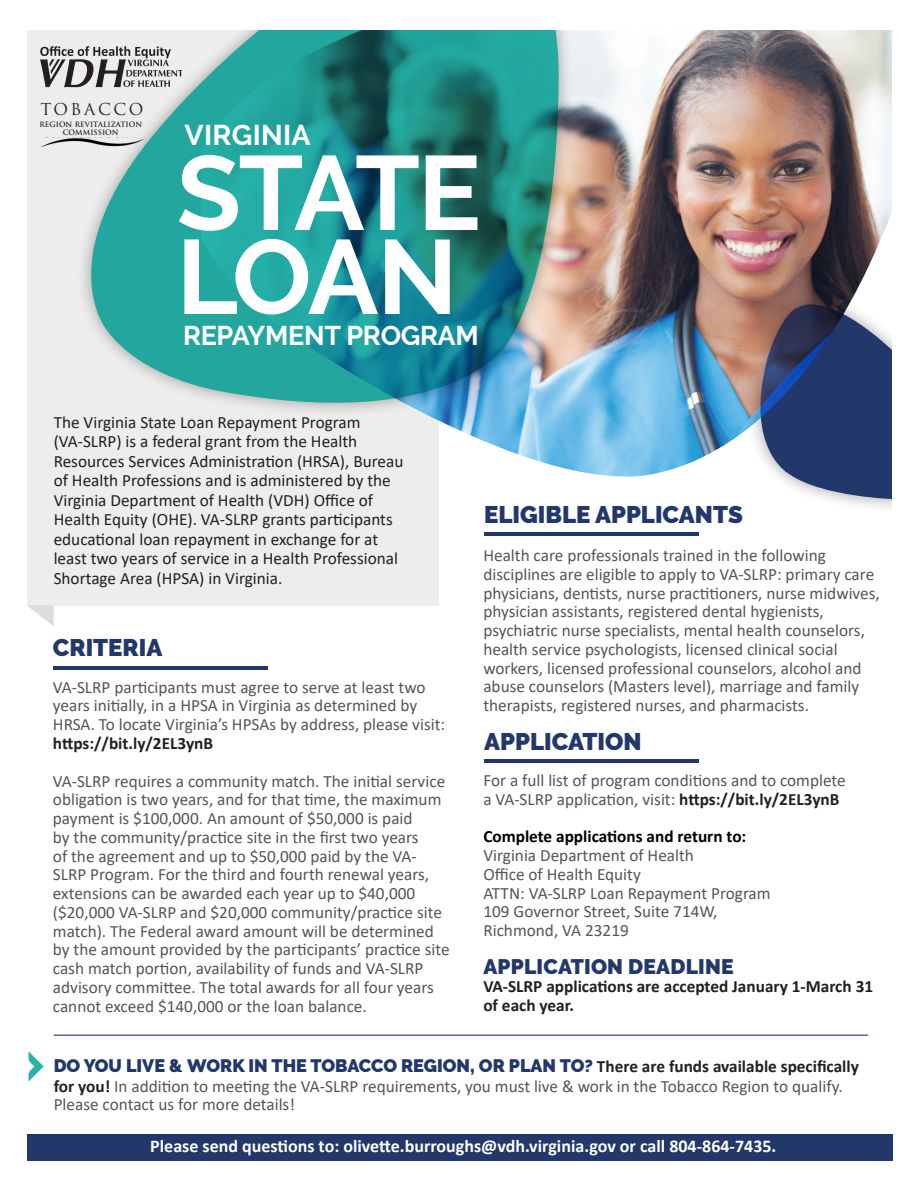
<style>
.page{position:relative;width:918px;height:1188px;background:#fff}
.page>*{position:absolute;margin:0;border:0;box-sizing:border-box;transform-origin:0 0}
.t1{font:700 105px "Raleway";letter-spacing:-.035em;color:#fff}
.t2{font:700 28.5px "Raleway";letter-spacing:.01em;color:#fff}
.t3{font:700 27px "Raleway";letter-spacing:-.01em;color:#fff}
.t4{font:900 24px "Raleway";color:#22386a}
.t5{font:900 21px "Raleway";letter-spacing:.01em;color:#22386a}
.t6{font:700 18px "Calibri";color:#fff}
.t7{font:900 18px "Raleway";color:#22386a}
.t8{font:17.25px/18.8px "Calibri";color:#54555a}
.t9{font:17.25px/19.5px "Calibri";color:#231f20}
.t10{font:700 17.25px/18.8px "Calibri";color:#231f20}
.t11{font:16.05px "Trajan Pro";letter-spacing:.16em;color:#231f20}
.t12{font:700 7.2px "Trajan Pro";letter-spacing:.005em;color:#231f20}
.s1{font-weight:700;color:#231f20}
.s2{font-weight:700;color:#000}
.s3{font-family:"Gotham";font-size:18.15px}
.s4{font-size:17.25px}
.s5{font-family:"Calibri";font-weight:700;font-size:17.25px;color:#231f20}
</style>
<div class="page">
<div style="left:27px;top:30px;width:411px;height:576px;background:#ededed"></div>
<img style="left:438px;top:30px;width:454px;height:460px">
<div style="left:76px;top:0;width:498px;height:418px;background:#231f20;opacity:.4"></div>
<svg style="left:49px;top:30px;width:513px;height:404px"></svg>
<svg style="left:40px;top:46px;width:142px;height:41px"></svg>
<hr style="left:54px;top:666px;width:214px;height:3px;background:#22386a">
<hr style="left:485px;top:532px;width:214px;height:3px;background:#22386a">
<hr style="left:485px;top:759px;width:214px;height:4px;background:#22386a">
<div style="left:27px;top:1134px;width:865px;height:27px;background:#22386a"></div>
<div style="left:12px;top:0;width:906px;height:30px;background:#fff"></div>
<div style="left:745px;top:290px;width:173px;height:225px;background:#231f20;opacity:.4"></div>
<svg style="left:743px;top:291px;width:149px;height:212px;background:#5a6281"></svg>
<div style="left:892px;top:0;width:26px;height:791px;background:#fff"></div>
<svg style="left:28px;top:606px;width:26px;height:20px"></svg>
<svg style="left:29px;top:1052px;width:15px;height:29px"></svg>
<img style="left:41px;top:138px;width:102px;height:9px">
<hr style="left:54px;top:1035px;width:814px;height:1px;background:#22386a">
<p class="t11" style="left:40px;top:99px;width:105px">TOBACCO</p>
<p class="t12" style="left:39px;top:120px;width:104px">REGION REVITALIZATION</p>
<p class="t12" style="left:63px;top:128px;width:57px">COMMISSION</p>
<p class="t2" style="left:184px;top:118px;width:128px">VIRGINIA</p>
<p class="t1" style="left:177px;top:133px;width:306px">STATE</p>
<p class="t1" style="left:177px;top:217px;width:282px">LOAN</p>
<p class="t3" style="left:183px;top:320px;width:297px">REPAYMENT PROGRAM</p>
<p class="t9" style="left:54px;top:412px;width:351px">The Virginia State Loan Repayment Program (VA-SLRP) is a federal grant from the Health Resources Services Administration (HRSA), Bureau of Health Professions and is administered by the Virginia Department of Health (VDH) Office of Health Equity (OHE). VA-SLRP grants participants educational loan repayment in exchange for at least two years of service in a Health Professional Shortage Area (HPSA) in Virginia.</p>
<p class="t4" style="left:53px;top:634px;width:111px">CRITERIA</p>
<p class="t8" style="left:53px;top:677px;width:394px">VA-SLRP participants must agree to serve at least two years initially, in a HPSA in Virginia as determined by HRSA. To locate Virginia’s HPSAs by address, please visit: <span class="s1">https://bit.ly/2EL3ynB</span></p>
<p class="t8" style="left:53px;top:771px;width:398px">VA-SLRP requires a community match. The initial service obligation is two years, and for that time, the maximum payment is $100,000. An amount of $50,000 is paid<br>by the community/practice site in the first two years<br>of the agreement and up to $50,000 paid by the VA-SLRP Program. For the third and fourth renewal years, extensions can be awarded each year up to $40,000 ($20,000 VA-SLRP and $20,000 community/practice site match). The Federal award amount will be determined by the amount provided by the participants’ practice site cash match portion, availability of funds and VA-SLRP advisory committee. The total awards for all four years cannot exceed $140,000 or the loan balance.</p>
<p class="t4" style="left:484px;top:500px;width:260px">ELIGIBLE APPLICANTS</p>
<p class="t8" style="left:483px;top:546px;width:398px">Health care professionals trained in the following disciplines are eligible to apply to VA-SLRP: primary care physicians, dentists, nurse practitioners, nurse midwives, physician assistants, registered dental hygienists, psychiatric nurse specialists, mental health counselors, health service psychologists, licensed clinical social workers, licensed professional counselors, alcohol and abuse counselors (Masters level), marriage and family therapists, registered nurses, and pharmacists.</p>
<p class="t4" style="left:484px;top:727px;width:159px">APPLICATION</p>
<p class="t8" style="left:483px;top:771px;width:364px">For a full list of program conditions and to complete a VA-SLRP application, visit: <span class="s1">https://bit.ly/2EL3ynB</span></p>
<p class="t8" style="left:483px;top:827px;width:289px"><span class="s2">Complete applications and return to:<br></span>Virginia Department of Health<br>Office of Health Equity<br>ATTN: VA-SLRP Loan Repayment Program<br>109 Governor Street, Suite 714W,<br>Richmond, VA 23219</p>
<p class="t5" style="left:483px;top:954px;width:252px">APPLICATION DEADLINE</p>
<p class="t10" style="left:483px;top:977px;width:391px">VA-SLRP applications are accepted January 1-March 31 of each year.</p>
<p class="t7" style="left:54px;top:1055px;width:807px">DO YOU LIVE &amp; <span class="s3">W</span>ORK IN THE TOBACCO REGION, OR PLAN TO<span class="s4">?</span> <span class="s5">There are funds available specifically</span></p>
<p class="t8" style="left:54px;top:1076px;width:791px"><span class="s1">for you!</span> In addition to meeting the VA-SLRP requirements, you must live &amp; work in the Tobacco Region to qualify.<br>Please contact us for more details!</p>
<p class="t6" style="left:150px;top:1134px;width:628px">Please send questions to: olivette.burroughs@vdh.virginia.gov or call 804-864-7435.</p>
</div>
